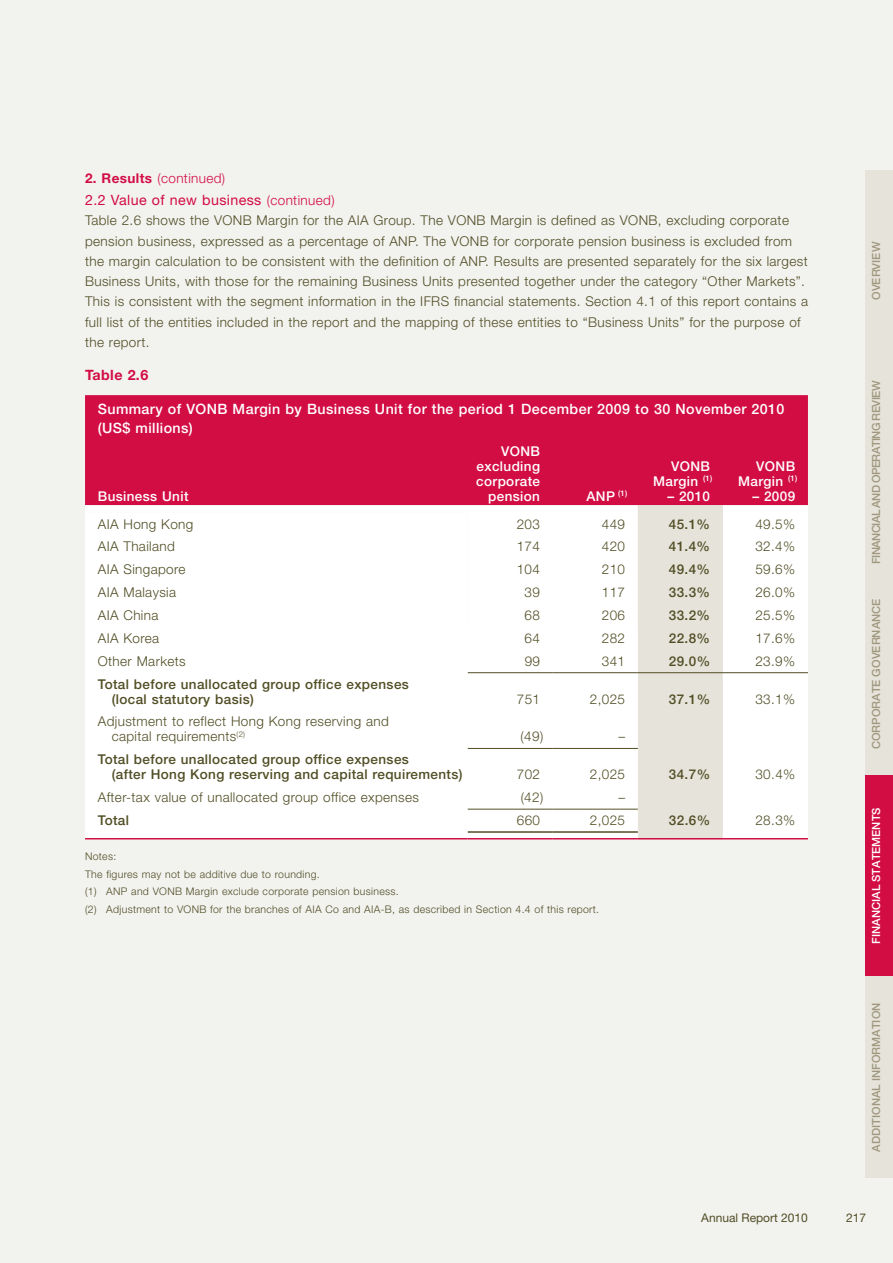
<style>
.page{position:relative;width:893px;height:1263px;background:#f2f2ef}
.page>*{position:absolute;margin:0;border:0;box-sizing:border-box;transform-origin:0 0}
.t1{font:500 14.25px/19.5px "Helvetica Neue LT Std";letter-spacing:.03em;color:#fff}
.t2{font:14.25px "Helvetica Neue LT Std";letter-spacing:.03em;color:#d20d44}
.t3{font:700 14.25px "Helvetica Neue LT Std";color:#d20d44}
.t4{font:300 13.5px/20.2px "Helvetica Neue LT Std";letter-spacing:.03em;color:#514e25}
.t5{font:500 13.5px/15px "Helvetica Neue LT Std";letter-spacing:.03em;color:#514e25}
.t6{font:500 13.5px/15px "Helvetica Neue LT Std";letter-spacing:.03em;color:#fff;text-align:right}
.t7{font:300 13.5px "Helvetica Neue LT Std";letter-spacing:.03em;color:#d20d44}
.t8{font:12px "Helvetica Neue LT Std";color:#514e25}
.t9{font:500 11.25px "Helvetica Neue LT Std";color:#9f987f}
.t10{font:500 11.25px "Helvetica Neue LT Std";letter-spacing:-.05em;color:#9f987f}
.t11{font:500 11.25px "Helvetica Neue LT Std";color:#fff}
.t12{font:300 10.5px/17.7px "Helvetica Neue LT Std";letter-spacing:.03em;color:#514e25}
.s1{font-weight:700}
.s2{font-weight:300;font-size:13.5px}
</style>
<div class="page">
<div style="left:865px;top:170px;width:28px;height:202px;background:#e5e3da"></div>
<div style="left:865px;top:372px;width:28px;height:201px;background:#e5e3da"></div>
<div style="left:865px;top:573px;width:28px;height:202px;background:#e5e3da"></div>
<div style="left:865px;top:775px;width:28px;height:201px;background:#d20d44"></div>
<div style="left:865px;top:976px;width:28px;height:202px;background:#e5e3da"></div>
<div style="left:85px;top:395px;width:723px;height:110px;background:#d20d44"></div>
<div style="left:85px;top:506px;width:723px;height:7px;background:#fff"></div>
<svg style="left:638px;top:505px;width:85px;height:8px"></svg>
<svg style="left:85px;top:513px;width:723px;height:325px;fill:#fff"></svg>
<hr style="left:468px;top:831px;width:85px;height:2px;background:#514e25">
<hr style="left:553px;top:831px;width:85px;height:2px;background:#514e25">
<hr style="left:468px;top:672px;width:85px;height:1px;background:#514e25">
<hr style="left:553px;top:672px;width:85px;height:1px;background:#514e25">
<hr style="left:638px;top:672px;width:85px;height:1px;background:#514e25">
<hr style="left:723px;top:672px;width:85px;height:1px;background:#514e25">
<hr style="left:468px;top:748px;width:85px;height:1px;background:#514e25">
<hr style="left:553px;top:748px;width:85px;height:1px;background:#514e25">
<hr style="left:468px;top:809px;width:85px;height:1px;background:#514e25">
<hr style="left:553px;top:809px;width:85px;height:1px;background:#514e25">
<hr style="left:85px;top:838px;width:383px;height:1px;background:#d20d44">
<hr style="left:468px;top:838px;width:85px;height:1px;background:#d20d44">
<hr style="left:553px;top:838px;width:85px;height:1px;background:#d20d44">
<hr style="left:638px;top:838px;width:85px;height:1px;background:#d20d44">
<hr style="left:723px;top:838px;width:85px;height:1px;background:#d20d44">
<p class="t7" style="left:85px;top:169px;width:142px"><span class="s1">2. Results</span> (continued)</p>
<p class="t2" style="left:85px;top:191px;width:251px">2.2 Value of new business <span class="s2">(continued)</span></p>
<p class="t4" style="left:85px;top:210px;width:725px">Table 2.6 shows the VONB Margin for the AIA Group. The VONB Margin is defined as VONB, excluding corporate pension business, expressed as a percentage of ANP. The VONB for corporate pension business is excluded from the margin calculation to be consistent with the definition of ANP. Results are presented separately for the six largest Business Units, with those for the remaining Business Units presented together under the category “Other Markets”.<br>This is consistent with the segment information in the IFRS financial statements. Section 4.1 of this report contains a full list of the entities included in the report and the mapping of these entities to “Business Units” for the purpose of the report.</p>
<p class="t3" style="left:85px;top:366px;width:65px">Table 2.6</p>
<p class="t1" style="left:98px;top:398px;width:688px">Summary of VONB Margin by Business Unit for the period 1 December 2009 to 30 November 2010 (US$ millions)</p>
<p class="t6" style="left:98px;top:488px;width:92px">Business Unit</p>
<p class="t6" style="left:476px;top:443px;width:65px">VONB excluding corporate pension</p>
<p class="t6" style="left:587px;top:488px;width:42px">ANP <sup>(1)</sup></p>
<p class="t6" style="left:653px;top:458px;width:61px">VONB<br>Margin <sup>(1)</sup></p>
<p class="t6" style="left:667px;top:488px;width:44px">– 2010</p>
<p class="t6" style="left:738px;top:458px;width:61px">VONB<br>Margin <sup>(1)</sup></p>
<p class="t6" style="left:752px;top:488px;width:44px">– 2009</p>
<p class="t4" style="left:98px;top:513px;width:97px">AIA Hong Kong</p>
<p class="t4" style="left:517px;top:513px;width:25px">203</p>
<p class="t4" style="left:602px;top:513px;width:25px">449</p>
<p class="t5" style="left:669px;top:516px;width:43px">45.1%</p>
<p class="t4" style="left:755px;top:513px;width:41px">49.5%</p>
<p class="t4" style="left:98px;top:536px;width:79px">AIA Thailand</p>
<p class="t4" style="left:517px;top:536px;width:25px">174</p>
<p class="t4" style="left:602px;top:536px;width:25px">420</p>
<p class="t5" style="left:669px;top:539px;width:43px">41.4%</p>
<p class="t4" style="left:755px;top:536px;width:41px">32.4%</p>
<p class="t4" style="left:98px;top:559px;width:89px">AIA Singapore</p>
<p class="t4" style="left:517px;top:559px;width:25px">104</p>
<p class="t4" style="left:602px;top:559px;width:25px">210</p>
<p class="t5" style="left:669px;top:562px;width:43px">49.4%</p>
<p class="t4" style="left:755px;top:559px;width:41px">59.6%</p>
<p class="t4" style="left:98px;top:582px;width:80px">AIA Malaysia</p>
<p class="t4" style="left:525px;top:582px;width:17px">39</p>
<p class="t4" style="left:602px;top:582px;width:25px">117</p>
<p class="t5" style="left:669px;top:585px;width:43px">33.3%</p>
<p class="t4" style="left:755px;top:582px;width:41px">26.0%</p>
<p class="t4" style="left:98px;top:605px;width:62px">AIA China</p>
<p class="t4" style="left:525px;top:605px;width:17px">68</p>
<p class="t4" style="left:602px;top:605px;width:25px">206</p>
<p class="t5" style="left:669px;top:608px;width:43px">33.2%</p>
<p class="t4" style="left:755px;top:605px;width:41px">25.5%</p>
<p class="t4" style="left:98px;top:628px;width:63px">AIA Korea</p>
<p class="t4" style="left:525px;top:628px;width:17px">64</p>
<p class="t4" style="left:602px;top:628px;width:25px">282</p>
<p class="t5" style="left:669px;top:630px;width:43px">22.8%</p>
<p class="t4" style="left:755px;top:628px;width:41px">17.6%</p>
<p class="t4" style="left:98px;top:650px;width:89px">Other Markets</p>
<p class="t4" style="left:525px;top:650px;width:17px">99</p>
<p class="t4" style="left:602px;top:650px;width:25px">341</p>
<p class="t5" style="left:669px;top:653px;width:43px">29.0%</p>
<p class="t4" style="left:755px;top:650px;width:41px">23.9%</p>
<p class="t5" style="left:112px;top:676px;width:299px;text-indent:-14px">Total before unallocated group office expenses (local statutory basis)</p>
<p class="t4" style="left:517px;top:688px;width:25px">751</p>
<p class="t4" style="left:590px;top:688px;width:37px">2,025</p>
<p class="t5" style="left:669px;top:691px;width:43px">37.1%</p>
<p class="t4" style="left:755px;top:688px;width:41px">33.1%</p>
<p class="t4" style="left:112px;top:714px;width:279px;line-height:15px;text-indent:-14px">Adjustment to reflect Hong Kong reserving and capital requirements<sup>(2)</sup></p>
<p class="t5" style="left:112px;top:752px;width:352px;text-indent:-14px">Total before unallocated group office expenses<br>(after Hong Kong reserving and capital requirements)</p>
<p class="t4" style="left:521px;top:726px;width:24px">(49)</p>
<p class="t4" style="left:618px;top:726px;width:8px">–</p>
<p class="t4" style="left:517px;top:764px;width:25px">702</p>
<p class="t4" style="left:590px;top:764px;width:37px">2,025</p>
<p class="t5" style="left:669px;top:767px;width:43px">34.7%</p>
<p class="t4" style="left:755px;top:764px;width:41px">30.4%</p>
<p class="t4" style="left:98px;top:787px;width:323px">After-tax value of unallocated group office expenses</p>
<p class="t4" style="left:521px;top:787px;width:24px">(42)</p>
<p class="t4" style="left:618px;top:787px;width:8px">–</p>
<p class="t5" style="left:98px;top:812px;width:33px">Total</p>
<p class="t4" style="left:517px;top:810px;width:25px">660</p>
<p class="t4" style="left:590px;top:810px;width:37px">2,025</p>
<p class="t5" style="left:669px;top:812px;width:43px">32.6%</p>
<p class="t4" style="left:755px;top:810px;width:41px">28.3%</p>
<p class="t12" style="left:85px;top:847px;width:516px">Notes:<br>The figures may not be additive due to rounding.<br>(1) ANP and VONB Margin exclude corporate pension business.<br>(2) Adjustment to VONB for the branches of AIA Co and AIA-B, as described in Section 4.4 of this report.</p>
<p class="t9" style="left:869px;top:300px;width:60px;rotate:-90deg">OVERVIEW</p>
<p class="t10" style="left:869px;top:564px;width:185px;rotate:-90deg">FINANCIAL AND OPERATING REVIEW</p>
<p class="t9" style="left:869px;top:749px;width:152px;rotate:-90deg">CORPORATE GOVERNANCE</p>
<p class="t11" style="left:869px;top:944px;width:138px;rotate:-90deg">FINANCIAL STATEMENTS</p>
<p class="t9" style="left:869px;top:1151px;width:150px;rotate:-90deg">ADDITIONAL INFORMATION</p>
<p class="t8" style="left:701px;top:1211px;width:108px">Annual Report 2010</p>
<p class="t8" style="left:846px;top:1211px;width:22px">217</p>
</div>
